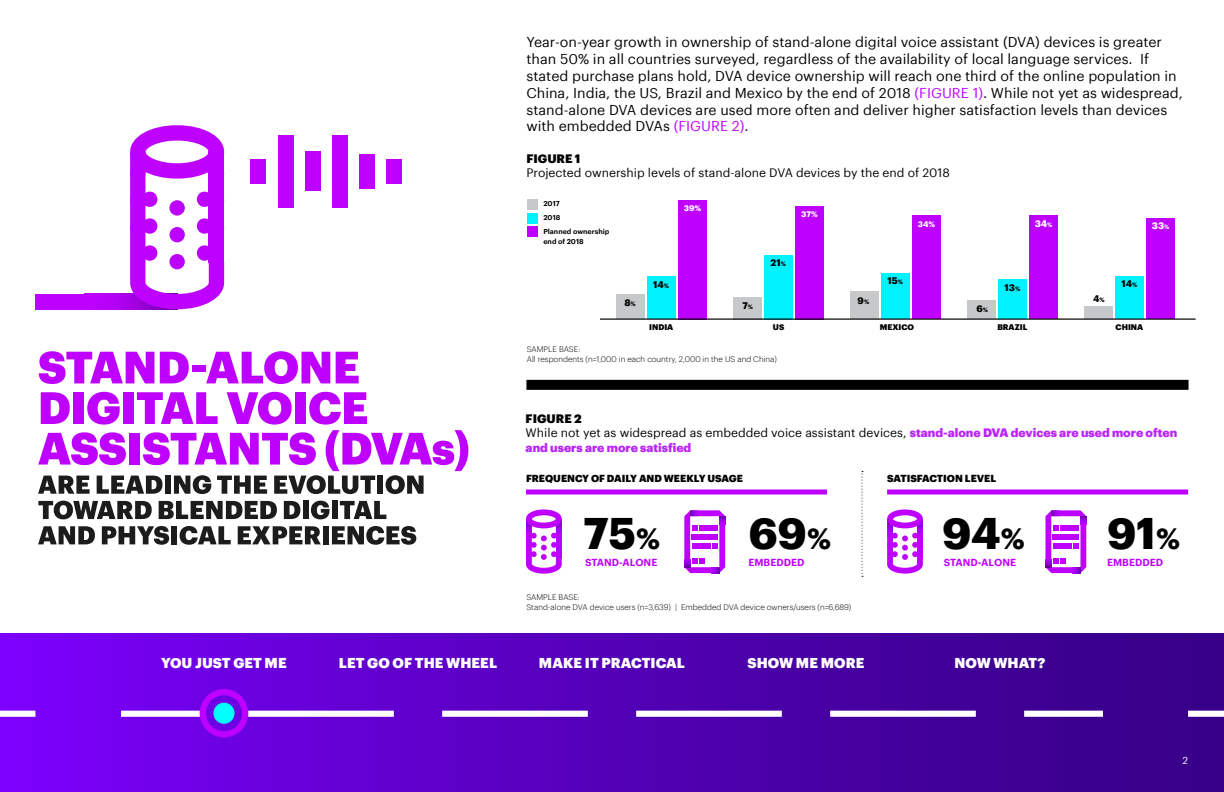
<style>
.page{position:relative;width:1224px;height:792px;background:#fff}
.page>*{position:absolute;margin:0;border:0;box-sizing:border-box;transform-origin:0 0}
.t1{font:700 43.2px "Graphik";letter-spacing:-.005em;color:#000}
.t2{font:14px/16.8px "Graphik";color:#000}
.t3{font:900 14px "Graphik";letter-spacing:.005em;color:#fff}
.t4{font:900 12px/14.4px "Graphik";color:#ba26fa}
.t5{font:12px "Graphik";color:#000}
.t6{font:900 12px "Graphik";color:#000}
.t7{font:900 10px "Graphik";color:#000}
.t8{font:600 10px "Graphik";color:#bd00ff}
.t9{font:10px "Graphik";color:#fff}
.t10{font:700 9.4px "Graphik";letter-spacing:-.005em;color:#000}
.t11{font:700 9.4px "Graphik";color:#fff}
.t12{font:300 8px/9.6px "Graphik";color:#000}
.t13{font:900 8px "Graphik";color:#000}
.t14{font:700 8px "Graphik";color:#fff}
.t15{font:600 7px/14px "Graphik";color:#000}
.s1{color:#bd00ff}
.s2{font-size:6.2px}
.s3{color:#000}
.s4{font-weight:400;color:#000}
.s5{font-size:28.8px}
</style>
<div class="page">
<div style="left:0;top:633px;width:1224px;height:159px;background:linear-gradient(to right,#7a00f8,#32007e)"></div>
<div style="left:121px;top:711px;width:79px;height:6px;background:#fff"></div>
<div style="left:0;top:711px;width:35px;height:6px;background:#fff"></div>
<div style="left:248px;top:711px;width:146px;height:6px;background:#fff"></div>
<div style="left:442px;top:711px;width:146px;height:6px;background:#fff"></div>
<div style="left:636px;top:711px;width:146px;height:6px;background:#fff"></div>
<div style="left:830px;top:711px;width:146px;height:6px;background:#fff"></div>
<div style="left:1024px;top:711px;width:79px;height:6px;background:#fff"></div>
<div style="left:1188px;top:711px;width:36px;height:6px;background:#fff"></div>
<div style="left:200px;top:689px;width:48px;height:48px;border:6px solid #bd00ff;border-radius:50%"></div>
<div style="left:213px;top:703px;width:22px;height:21px;background:#0ff;border-radius:50%"></div>
<div style="left:251px;top:159px;width:15px;height:24px;background:#bd00ff"></div>
<div style="left:386px;top:159px;width:16px;height:24px;background:#bd00ff"></div>
<div style="left:305px;top:152px;width:15px;height:39px;background:#bd00ff"></div>
<div style="left:278px;top:135px;width:15px;height:72px;background:#bd00ff"></div>
<div style="left:359px;top:154px;width:16px;height:34px;background:#bd00ff"></div>
<div style="left:332px;top:135px;width:16px;height:72px;background:#bd00ff"></div>
<div style="left:35px;top:294px;width:142px;height:15px;background:#bd00ff"></div>
<svg style="left:130px;top:125px;width:94px;height:184px"></svg>
<svg style="left:39px;top:351px;width:115px;height:33px"></svg>
<svg style="left:160px;top:352px;width:29px;height:31px"></svg>
<div style="left:192px;top:366px;width:14px;height:6px;background:#bd00ff"></div>
<svg style="left:206px;top:351px;width:124px;height:33px"></svg>
<svg style="left:336px;top:352px;width:23px;height:31px"></svg>
<svg style="left:38px;top:392px;width:430px;height:102px"></svg>
<svg style="left:38px;top:501px;width:114px;height:18px"></svg>
<svg style="left:159px;top:501px;width:118px;height:18px"></svg>
<svg style="left:284px;top:501px;width:16px;height:18px"></svg>
<div style="left:303px;top:501px;width:6px;height:18px;background:#1c1c1c"></div>
<svg style="left:311px;top:501px;width:18px;height:18px"></svg>
<div style="left:332px;top:501px;width:6px;height:18px;background:#1c1c1c"></div>
<svg style="left:340px;top:501px;width:46px;height:18px"></svg>
<svg style="left:38px;top:526px;width:57px;height:18px"></svg>
<svg style="left:102px;top:526px;width:67px;height:19px"></svg>
<div style="left:171px;top:526px;width:6px;height:18px;background:#1c1c1c"></div>
<svg style="left:180px;top:526px;width:51px;height:19px"></svg>
<svg style="left:238px;top:526px;width:83px;height:18px"></svg>
<div style="left:323px;top:526px;width:6px;height:18px;background:#1c1c1c"></div>
<svg style="left:332px;top:526px;width:84px;height:19px"></svg>
<div style="left:526px;top:380px;width:663px;height:10px;background:#000"></div>
<svg style="left:887px;top:509px;width:36px;height:65px"></svg>
<svg style="left:526px;top:509px;width:36px;height:65px"></svg>
<svg style="left:1045px;top:510px;width:41px;height:63px"></svg>
<svg style="left:684px;top:510px;width:41px;height:63px"></svg>
<hr style="left:526px;top:490px;width:301px;height:4px;background:#bd00ff">
<hr style="left:887px;top:490px;width:301px;height:4px;background:#bd00ff">
<div style="left:678px;top:200px;width:29px;height:119px;background:#bd00ff"></div>
<div style="left:795px;top:206px;width:29px;height:113px;background:#bd00ff"></div>
<div style="left:913px;top:215px;width:28px;height:104px;background:#bd00ff"></div>
<div style="left:1030px;top:215px;width:28px;height:104px;background:#bd00ff"></div>
<div style="left:1147px;top:218px;width:28px;height:101px;background:#bd00ff"></div>
<div style="left:647px;top:276px;width:28px;height:43px;background:#00f2ff"></div>
<div style="left:764px;top:255px;width:28px;height:64px;background:#00f2ff"></div>
<div style="left:881px;top:273px;width:28px;height:46px;background:#00f2ff"></div>
<div style="left:998px;top:279px;width:28px;height:40px;background:#00f2ff"></div>
<div style="left:1115px;top:276px;width:29px;height:43px;background:#00f2ff"></div>
<div style="left:616px;top:295px;width:28px;height:24px;background:#c7c8ca"></div>
<div style="left:733px;top:297px;width:28px;height:22px;background:#c7c8ca"></div>
<div style="left:850px;top:292px;width:28px;height:27px;background:#c7c8ca"></div>
<div style="left:967px;top:301px;width:28px;height:18px;background:#c7c8ca"></div>
<div style="left:1084px;top:307px;width:28px;height:12px;background:#c7c8ca"></div>
<div style="left:527px;top:199px;width:11px;height:11px;background:#c7c8ca"></div>
<div style="left:527px;top:213px;width:11px;height:11px;background:#00f2ff"></div>
<div style="left:527px;top:226px;width:11px;height:11px;background:#bd00ff"></div>
<svg style="left:862px;top:471px;width:1px;height:106px"></svg>
<hr style="left:600px;top:318px;width:596px;height:2px;background:#000">
<p class="t2" style="left:526px;top:33px;width:658px">Year-on-year growth in ownership of stand-alone digital voice assistant (DVA) devices is greater than 50% in all countries surveyed, regardless of the availability of local language services. If stated purchase plans hold, DVA device ownership will reach one third of the online population in China, India, the US, Brazil and Mexico by the end of 2018 <span class="s1">(FIGURE 1)</span>. While not yet as widespread, stand-alone DVA devices are used more often and deliver higher satisfaction levels than devices with embedded DVAs <span class="s1">(FIGURE 2)</span>.</p>
<p class="t6" style="left:526px;top:149px;width:55px">FIGURE 1</p>
<p class="t5" style="left:526px;top:164px;width:425px">Projected ownership levels of stand-alone DVA devices by the end of 2018</p>
<p class="t15" style="left:543px;top:196px;width:67px">2017<br>2018<br>Planned ownership</p>
<p class="t15" style="left:543px;top:234px;width:42px">end of 2018</p>
<p class="t10" style="left:624px;top:295px;width:13px">8<span class="s2">%</span></p>
<p class="t14" style="left:684px;top:202px;width:19px">39%</p>
<p class="t10" style="left:653px;top:277px;width:17px">14<span class="s2">%</span></p>
<p class="t10" style="left:742px;top:298px;width:12px">7<span class="s2">%</span></p>
<p class="t14" style="left:801px;top:208px;width:18px">37%</p>
<p class="t10" style="left:771px;top:256px;width:17px">21<span class="s2">%</span></p>
<p class="t14" style="left:918px;top:218px;width:19px">34%</p>
<p class="t10" style="left:858px;top:293px;width:13px">9<span class="s2">%</span></p>
<p class="t10" style="left:888px;top:274px;width:17px">15<span class="s2">%</span></p>
<p class="t11" style="left:1035px;top:216px;width:19px">34<span class="s2">%</span></p>
<p class="t10" style="left:976px;top:301px;width:13px">6<span class="s2">%</span></p>
<p class="t10" style="left:1005px;top:280px;width:17px">13<span class="s2">%</span></p>
<p class="t10" style="left:1093px;top:292px;width:13px">4<span class="s2">%</span></p>
<p class="t10" style="left:1122px;top:277px;width:17px">14<span class="s2">%</span></p>
<p class="t13" style="left:649px;top:321px;width:26px">INDIA</p>
<p class="t13" style="left:773px;top:321px;width:13px">US</p>
<p class="t13" style="left:880px;top:321px;width:36px">MEXICO</p>
<p class="t13" style="left:997px;top:321px;width:31px">BRAZIL</p>
<p class="t13" style="left:1116px;top:321px;width:29px">CHINA</p>
<p class="t12" style="left:527px;top:344px;width:252px">SAMPLE BASE:<br>All respondents (n=1,000 in each country, 2,000 in the US and China)</p>
<p class="t11" style="left:1152px;top:219px;width:19px">33<span class="s2">%</span></p>
<p class="t4" style="left:526px;top:410px;width:653px"><span class="s3">FIGURE 2<br></span><span class="s4">While not yet as widespread as embedded voice assistant devices,</span> stand-alone DVA devices are used more often and users are more satisfied</p>
<p class="t7" style="left:526px;top:470px;width:218px">FREQUENCY OF DAILY AND WEEKLY USAGE</p>
<p class="t7" style="left:887px;top:470px;width:111px">SATISFACTION LEVEL</p>
<h1 class="t1" style="left:584px;top:500px;width:78px">75<span class="s5">%</span></h1>
<h1 class="t1" style="left:748px;top:500px;width:84px">69<span class="s5">%</span></h1>
<h1 class="t1" style="left:942px;top:500px;width:84px">94<span class="s5">%</span></h1>
<h1 class="t1" style="left:1107px;top:500px;width:75px">91<span class="s5">%</span></h1>
<p class="t8" style="left:585px;top:555px;width:74px">STAND-ALONE</p>
<p class="t8" style="left:748px;top:555px;width:58px">EMBEDDED</p>
<p class="t8" style="left:944px;top:555px;width:74px">STAND-ALONE</p>
<p class="t8" style="left:1107px;top:555px;width:58px">EMBEDDED</p>
<p class="t12" style="left:526px;top:592px;width:326px">SAMPLE BASE:<br>Stand-alone DVA device users (n=3,639) | Embedded DVA device owners/users (n=6,689)</p>
<p class="t3" style="left:161px;top:652px;width:127px">YOU JUST GET ME</p>
<p class="t3" style="left:339px;top:652px;width:160px">LET GO OF THE WHEEL</p>
<p class="t3" style="left:539px;top:652px;width:148px">MAKE IT PRACTICAL</p>
<p class="t3" style="left:748px;top:652px;width:118px">SHOW ME MORE</p>
<p class="t3" style="left:954px;top:652px;width:93px">NOW WHAT?</p>
<p class="t9" style="left:1182px;top:753px;width:7px">2</p>
</div>
